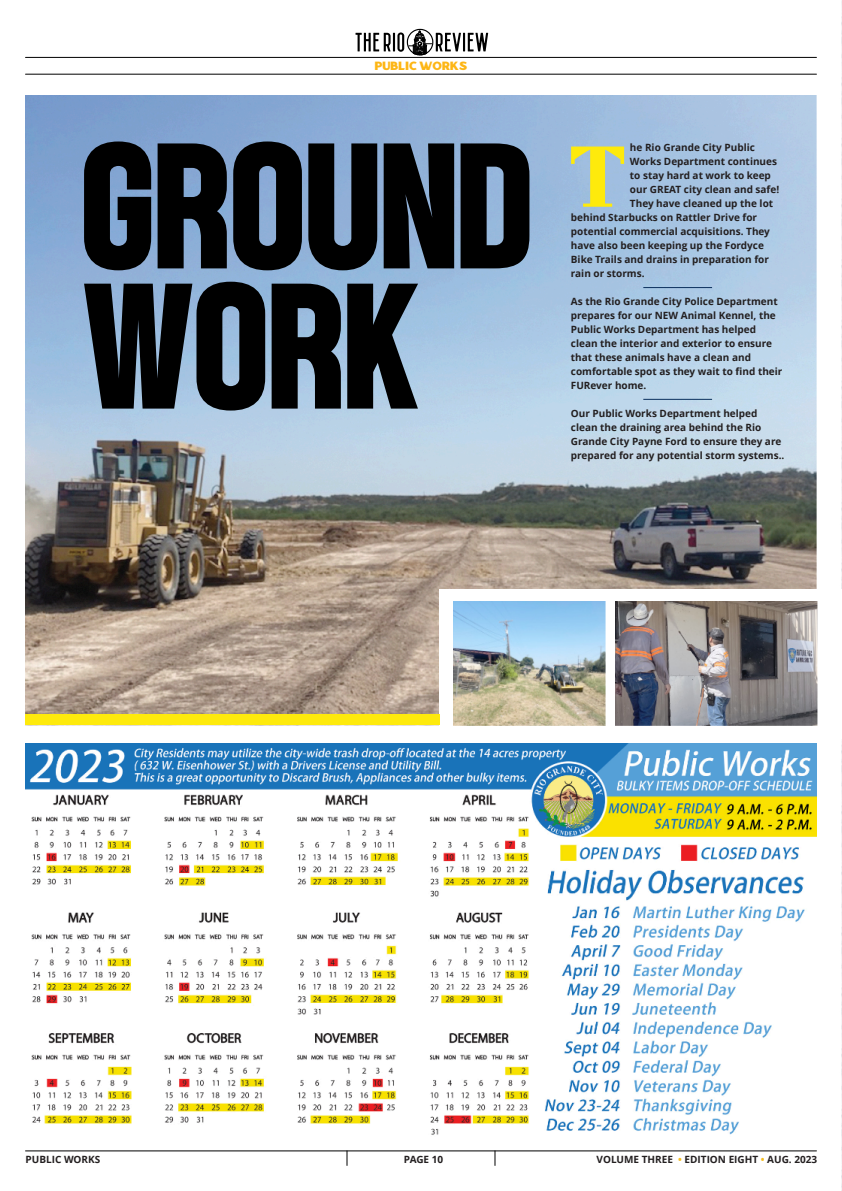
<style>
.page{position:relative;width:842px;height:1191px;background:#fff}
.page>*{position:absolute;margin:0;border:0;box-sizing:border-box;transform-origin:0 0}
.t1{font:178.4px/140.1px "Thyga";color:#000}
.t2{font:89.8px "Rakkas";color:#feea0c}
.t3{font:12px "Epilogue";color:#fdb615}
.t4{font:700 10px/14px "Open Sans";color:#231f20}
.s1{color:#f5bd20}
</style>
<div class="page">
<img style="left:841px;top:1px;width:1px;height:1190px">
<hr style="left:26px;top:1150px;width:790px;height:1px;background:#000">
<svg style="left:347px;top:1150px;width:1px;height:15px"></svg>
<svg style="left:495px;top:1150px;width:1px;height:15px"></svg>
<svg style="left:355px;top:29px;width:133px;height:26px"></svg>
<hr style="left:26px;top:57px;width:790px;height:1px;background:#000">
<hr style="left:26px;top:74px;width:790px;height:1px;background:#000">
<img style="left:26px;top:743px;width:790px;height:392px">
<img style="left:26px;top:96px;width:791px;height:629px">
<hr style="left:644px;top:287px;width:67px;height:1px;background:#0b305d">
<hr style="left:644px;top:399px;width:67px;height:1px;background:#0b305d">
<div style="left:440px;top:589px;width:402px;height:149px;background:#fff"></div>
<div style="left:26px;top:714px;width:414px;height:10px;background:#feea0c"></div>
<img style="left:453px;top:602px;width:152px;height:123px">
<img style="left:615px;top:602px;width:202px;height:123px">
<p class="t3" style="left:375px;top:59px;width:94px">PUBLIC WORKS</p>
<h1 class="t1" style="left:81px;top:154px;width:453px">GROUND<br>WORK</h1>
<h2 class="t2" style="left:571px;top:113px;width:55px">T</h2>
<p class="t4" style="left:630px;top:141px;width:127px">he Rio Grande City Public</p>
<p class="t4" style="left:630px;top:155px;width:149px">Works Department continues</p>
<p class="t4" style="left:630px;top:169px;width:142px">to stay hard at work to keep</p>
<p class="t4" style="left:630px;top:183px;width:151px">our GREAT city clean and safe!</p>
<p class="t4" style="left:630px;top:197px;width:145px">They have cleaned up the lot</p>
<p class="t4" style="left:571px;top:211px;width:188px">behind Starbucks on Rattler Drive for</p>
<p class="t4" style="left:571px;top:225px;width:201px">potential commercial acquisitions. They</p>
<p class="t4" style="left:571px;top:239px;width:194px">have also been keeping up the Fordyce</p>
<p class="t4" style="left:571px;top:253px;width:199px">Bike Trails and drains in preparation for</p>
<p class="t4" style="left:571px;top:267px;width:75px">rain or storms.</p>
<p class="t4" style="left:571px;top:295px;width:213px">As the Rio Grande City Police Department prepares for our NEW Animal Kennel, the Public Works Department has helped clean the interior and exterior to ensure that these animals have a clean and comfortable spot as they wait to find their FURever home.</p>
<p class="t4" style="left:571px;top:407px;width:215px">Our Public Works Department helped clean the draining area behind the Rio Grande City Payne Ford to ensure they are prepared for any potential storm systems..</p>
<p class="t4" style="left:26px;top:1153px;width:76px">PUBLIC WORKS</p>
<p class="t4" style="left:404px;top:1153px;width:41px">PAGE 10</p>
<p class="t4" style="left:597px;top:1153px;width:222px">VOLUME THREE <span class="s1">•</span> EDITION EIGHT <span class="s1">•</span> AUG. 2023</p>
</div>
